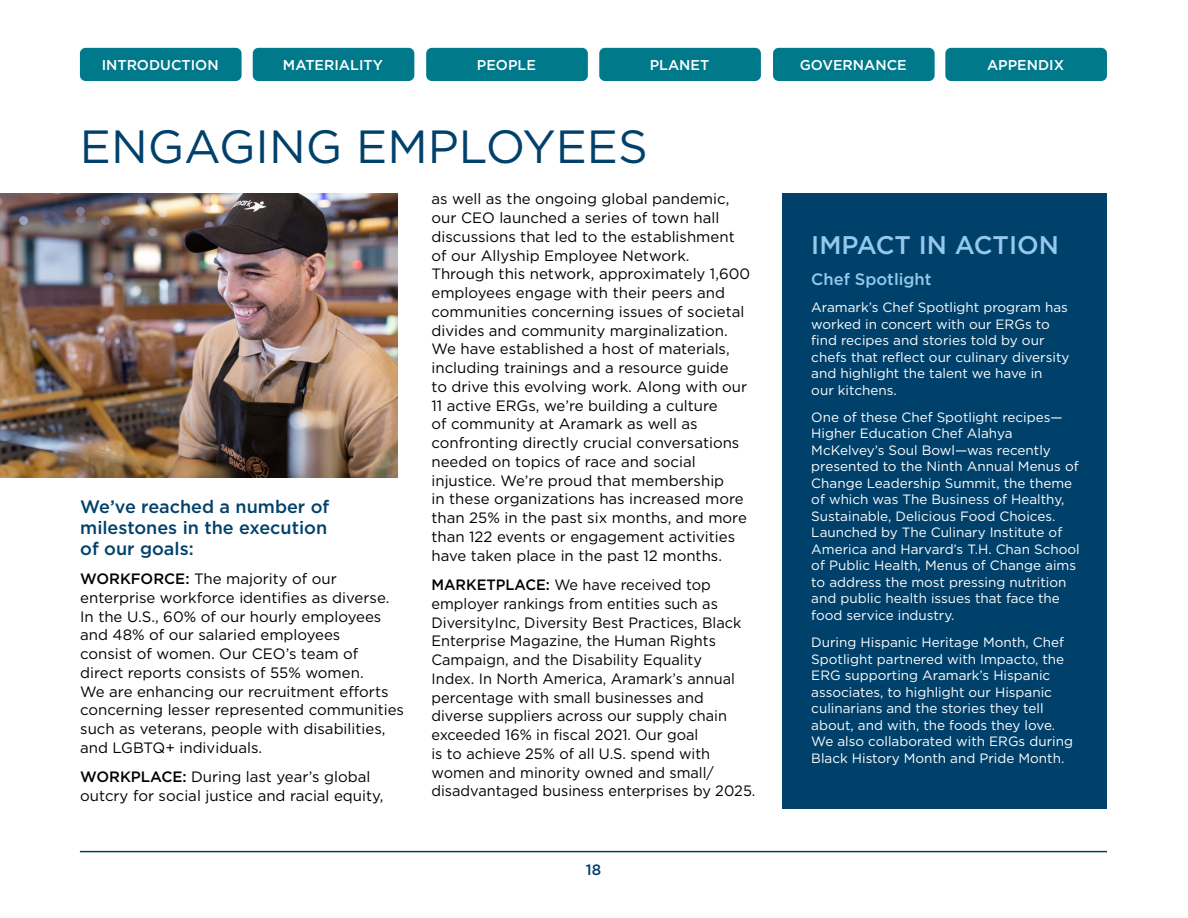
<style>
.page{position:relative;width:1188px;height:918px;background:#fff}
.page>*{position:absolute;margin:0;border:0;box-sizing:border-box;transform-origin:0 0}
.t1{font:46.5px "Gotham HTF";color:#00416b}
.t2{font:500 25.5px "Gotham HTF";color:#95c9eb}
.t3{font:500 18px/21px "Gotham HTF";color:#00416b}
.t4{font:500 16.5px "Gotham HTF";color:#95c9eb}
.t5{font:15px/18.8px "Gotham HTF";color:#000}
.t6{font:500 15px "Gotham HTF";color:#00416b}
.t7{font:500 14.25px "Gotham HTF";color:#fff}
.t8{font:13.5px/16.5px "Gotham HTF";color:#fff}
.s1{font-weight:500}
</style>
<div class="page">
<hr style="left:80px;top:851px;width:1027px;height:1px;background:#00416b">
<div style="left:80px;top:48px;width:162px;height:33px;background:#007a8a;border-radius:6px"></div>
<div style="left:253px;top:48px;width:161px;height:33px;background:#007a8a;border-radius:6px"></div>
<div style="left:426px;top:48px;width:162px;height:33px;background:#007a8a;border-radius:6px"></div>
<div style="left:599px;top:48px;width:162px;height:33px;background:#007a8a;border-radius:6px"></div>
<div style="left:773px;top:48px;width:162px;height:33px;background:#007a8a;border-radius:6px"></div>
<div style="left:945px;top:48px;width:162px;height:33px;background:#007a8a;border-radius:6px"></div>
<div style="left:783px;top:193px;width:324px;height:616px;background:#00416b"></div>
<img style="left:0;top:193px;width:398px;height:285px">
<p class="t7" style="left:102px;top:56px;width:118px">INTRODUCTION</p>
<p class="t7" style="left:283px;top:56px;width:101px">MATERIALITY</p>
<p class="t7" style="left:477px;top:56px;width:61px">PEOPLE</p>
<p class="t7" style="left:650px;top:56px;width:61px">PLANET</p>
<p class="t7" style="left:800px;top:56px;width:109px">GOVERNANCE</p>
<p class="t7" style="left:987px;top:56px;width:79px">APPENDIX</p>
<h1 class="t1" style="left:80px;top:121px;width:569px">ENGAGING EMPLOYEES</h1>
<p class="t3" style="left:80px;top:495px;width:251px">We’ve reached a number of milestones in the execution of our goals:</p>
<p class="t5" style="left:80px;top:569px;width:325px"><span class="s1">WORKFORCE:</span> The majority of our enterprise workforce identifies as diverse.<br>In the U.S., 60% of our hourly employees and 48% of our salaried employees<br>consist of women. Our CEO’s team of direct reports consists of 55% women.<br>We are enhancing our recruitment efforts concerning lesser represented communities such as veterans, people with disabilities, and LGBTQ+ individuals.</p>
<p class="t5" style="left:80px;top:767px;width:305px"><span class="s1">WORKPLACE:</span> During last year’s global outcry for social justice and racial equity,</p>
<p class="t5" style="left:432px;top:189px;width:320px">as well as the ongoing global pandemic, our CEO launched a series of town hall discussions that led to the establishment of our Allyship Employee Network.<br>Through this network, approximately 1,600 employees engage with their peers and communities concerning issues of societal divides and community marginalization.<br>We have established a host of materials, including trainings and a resource guide<br>to drive this evolving work. Along with our 11 active ERGs, we’re building a culture<br>of community at Aramark as well as confronting directly crucial conversations needed on topics of race and social injustice. We’re proud that membership<br>in these organizations has increased more than 25% in the past six months, and more than 122 events or engagement activities have taken place in the past 12 months.</p>
<p class="t5" style="left:432px;top:575px;width:325px"><span class="s1">MARKETPLACE:</span> We have received top employer rankings from entities such as DiversityInc, Diversity Best Practices, Black Enterprise Magazine, the Human Rights Campaign, and the Disability Equality<br>Index. In North America, Aramark’s annual percentage with small businesses and diverse suppliers across our supply chain exceeded 16% in fiscal 2021. Our goal<br>is to achieve 25% of all U.S. spend with women and minority owned and small/ disadvantaged business enterprises by 2025.</p>
<p class="t6" style="left:586px;top:861px;width:17px">18</p>
<h2 class="t2" style="left:811px;top:231px;width:249px">IMPACT IN ACTION</h2>
<p class="t4" style="left:811px;top:270px;width:122px">Chef Spotlight</p>
<p class="t8" style="left:811px;top:299px;width:260px">Aramark’s Chef Spotlight program has worked in concert with our ERGs to find recipes and stories told by our chefs that reflect our culinary diversity and highlight the talent we have in<br>our kitchens.</p>
<p class="t8" style="left:811px;top:409px;width:270px">One of these Chef Spotlight recipes— Higher Education Chef Alahya McKelvey’s Soul Bowl—was recently presented to the Ninth Annual Menus of Change Leadership Summit, the theme of which was The Business of Healthy, Sustainable, Delicious Food Choices.<br>Launched by The Culinary Institute of America and Harvard’s T.H. Chan School of Public Health, Menus of Change aims to address the most pressing nutrition and public health issues that face the food service industry.</p>
<p class="t8" style="left:811px;top:634px;width:263px">During Hispanic Heritage Month, Chef Spotlight partnered with Impacto, the ERG supporting Aramark’s Hispanic associates, to highlight our Hispanic culinarians and the stories they tell about, and with, the foods they love.<br>We also collaborated with ERGs during Black History Month and Pride Month.</p>
</div>
